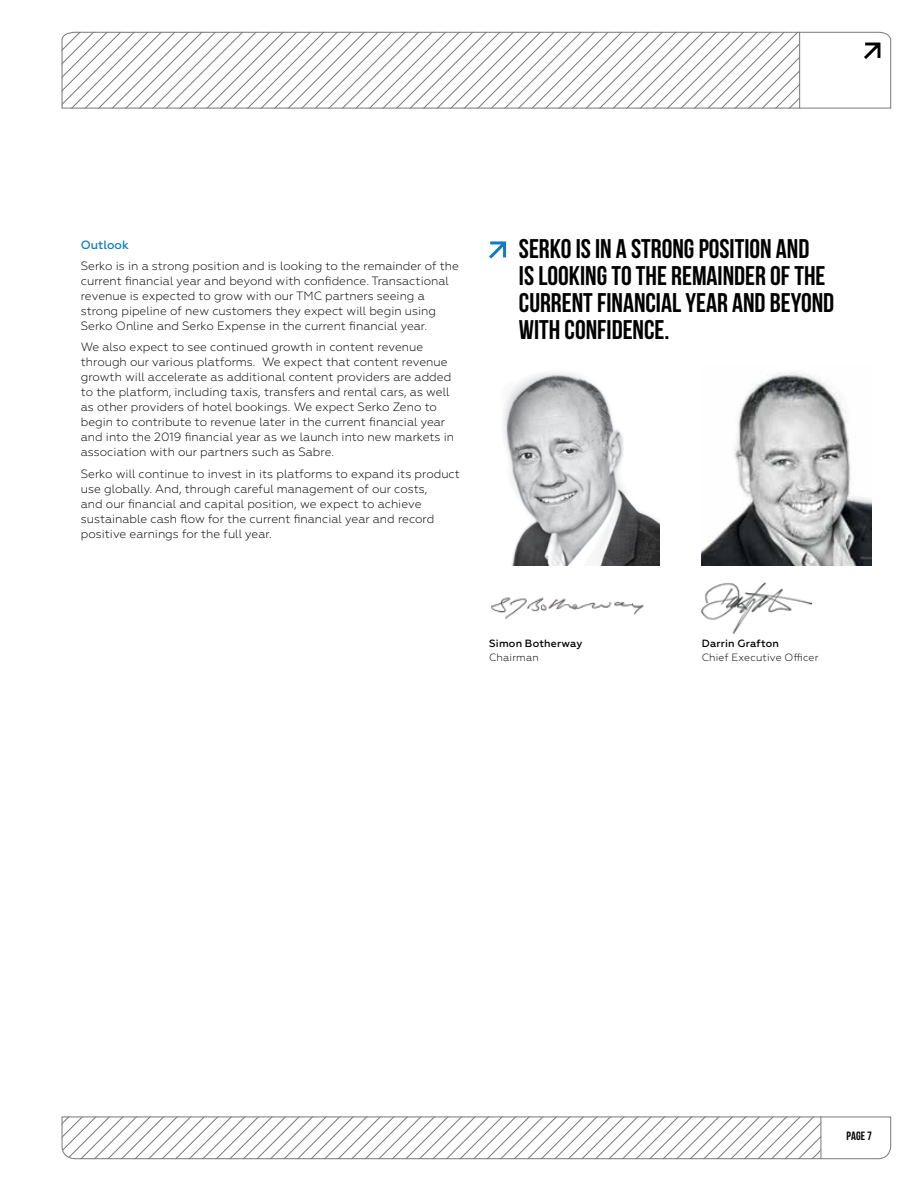
<style>
.page{position:relative;width:923px;height:1191px;background:#fff}
.page>*{position:absolute;margin:0;border:0;box-sizing:border-box;transform-origin:0 0}
.t1{font:700 27px/27px "Bebas Neue";color:#000}
.t2{font:300 12px/15px "Geometria";color:#000}
.t3{font:500 12px "Geometria";color:#137cc1}
.t4{font:700 12px "Bebas Neue";color:#000}
.t5{font:300 10.5px "Geometria";letter-spacing:.015em;color:#000}
.t6{font:500 10.5px "Geometria";letter-spacing:.015em;color:#000}
</style>
<div class="page">
<svg style="left:61px;top:1116px;width:830px;height:43px"></svg>
<hr style="left:820px;top:1116px;width:1px;height:43px;background:#77787b">
<svg style="left:61px;top:32px;width:830px;height:77px"></svg>
<hr style="left:799px;top:32px;width:1px;height:76px;background:#77787b">
<svg style="left:864px;top:43px;width:16px;height:16px"></svg>
<img style="left:702px;top:372px;width:170px;height:194px">
<img style="left:503px;top:373px;width:156px;height:193px">
<img style="left:491px;top:597px;width:153px;height:21px">
<img style="left:702px;top:582px;width:109px;height:51px">
<svg style="left:489px;top:241px;width:17px;height:18px"></svg>
<p class="t3" style="left:81px;top:237px;width:50px">Outlook</p>
<p class="t2" style="left:81px;top:258px;width:380px">Serko is in a strong position and is looking to the remainder of the current financial year and beyond with confidence. Transactional revenue is expected to grow with our TMC partners seeing a strong pipeline of new customers they expect will begin using Serko Online and Serko Expense in the current financial year.</p>
<p class="t2" style="left:81px;top:340px;width:375px">We also expect to see continued growth in content revenue through our various platforms. We expect that content revenue growth will accelerate as additional content providers are added to the platform, including taxis, transfers and rental cars, as well as other providers of hotel bookings. We expect Serko Zeno to begin to contribute to revenue later in the current financial year and into the 2019 financial year as we launch into new markets in association with our partners such as Sabre.</p>
<p class="t2" style="left:81px;top:466px;width:381px">Serko will continue to invest in its platforms to expand its product use globally. And, through careful management of our costs,<br>and our financial and capital position, we expect to achieve sustainable cash flow for the current financial year and record positive earnings for the full year.</p>
<h1 class="t1" style="left:519px;top:235px;width:317px">SERKO IS IN A STRONG POSITION AND<br>IS LOOKING TO THE REMAINDER OF THE<br>CURRENT FINANCIAL YEAR AND BEYOND<br>WITH CONFIDENCE.</h1>
<p class="t6" style="left:489px;top:637px;width:95px">Simon Botherway</p>
<p class="t5" style="left:489px;top:651px;width:51px">Chairman</p>
<p class="t6" style="left:702px;top:637px;width:79px">Darrin Grafton</p>
<p class="t5" style="left:702px;top:651px;width:118px">Chief Executive Officer</p>
<p class="t4" style="left:846px;top:1129px;width:27px">PAGE 7</p>
</div>
